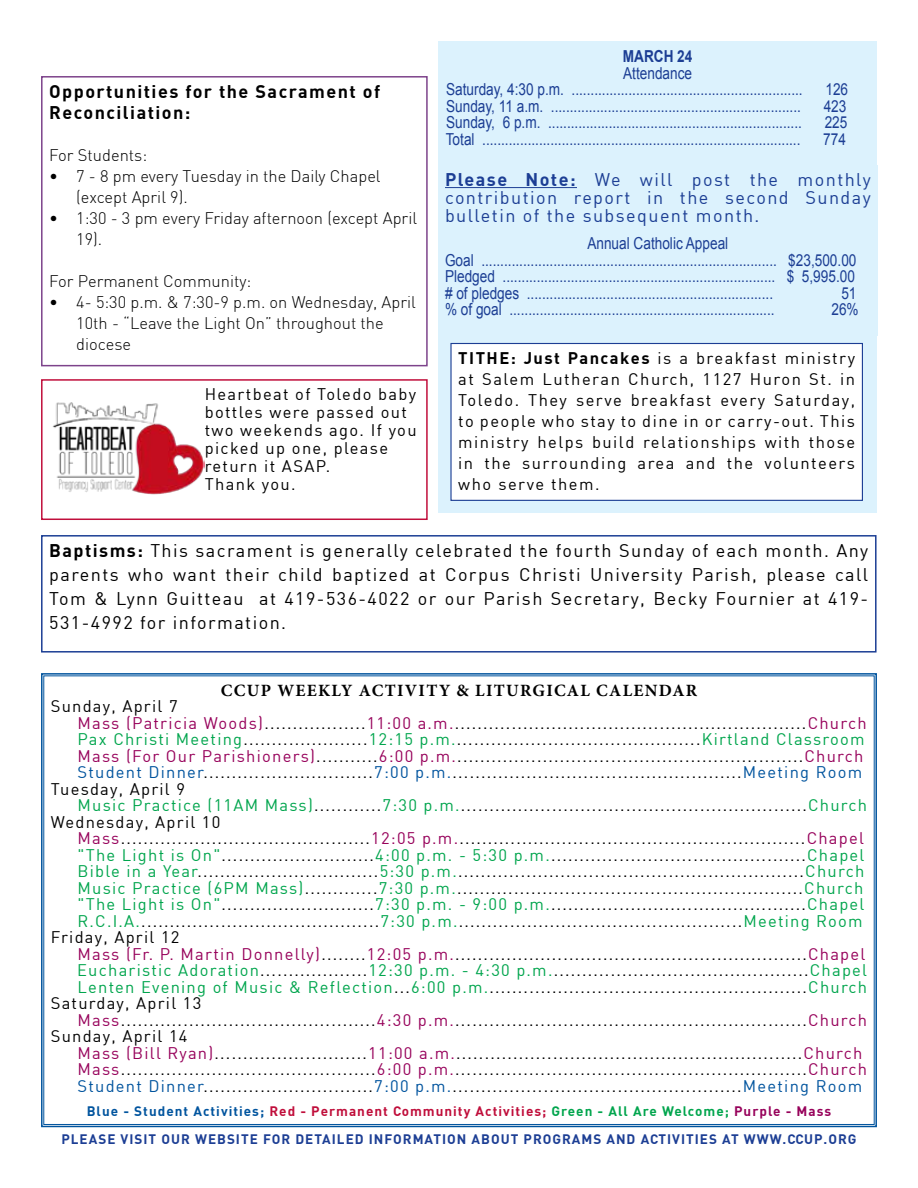
<style>
.page{position:relative;width:918px;height:1188px;background:#fff}
.page>*{position:absolute;margin:0;border:0;box-sizing:border-box;transform-origin:0 0}
.t1{font:18px/24px "DIN";letter-spacing:.08em;color:#000;text-align:justify}
.t2{font:18px/18px "DIN";letter-spacing:.08em;color:#1c3e94;text-align:justify}
.t3{font:700 18px/21px "DIN";letter-spacing:.08em;color:#000}
.t4{font:700 17.25px "Minion Pro";letter-spacing:.075em;color:#000}
.t5{font:16.5px/21px "DIN";letter-spacing:.075em;color:#000;text-align:justify}
.t6{font:16.5px/16.5px "Arial";color:#1c3e94;scale:.83 1}
.t7{font:300 16.5px/21px "DIN";color:#000}
.t8{font:700 16.5px "Arial";color:#1c3e94;scale:.83 1}
.t9{font:700 13.5px "DIN";letter-spacing:.075em;color:#c00e3b}
.t10{font:700 13.5px "DIN";letter-spacing:.075em;color:#1c3e94}
.s1{font-weight:700}
.s2{color:#97025b}
.s3{color:#00a54d}
.s4{color:#00549e}
</style>
<div class="page">
<div style="left:438px;top:230px;width:440px;height:106px;background:#dcf2fd"></div>
<div style="left:438px;top:336px;width:439px;height:177px;background:#dcf2fd"></div>
<div style="left:439px;top:41px;width:438px;height:124px;background:#dcf2fd"></div>
<div style="left:451px;top:343px;width:411px;height:157px;background:#fff"></div>
<div style="left:450px;top:343px;width:413px;height:158px;border:1px solid #1c3e94"></div>
<svg style="left:41px;top:673px;width:836px;height:455px"></svg>
<div style="left:438px;top:165px;width:440px;height:65px;background:#dcf2fd"></div>
<hr style="left:445px;top:187px;width:132px;height:1px;background:#1c3e94">
<div style="left:41px;top:76px;width:387px;height:290px;border:2px solid #7d438b"></div>
<div style="left:41px;top:379px;width:387px;height:141px;border:2px solid #c00e3b"></div>
<div style="left:41px;top:535px;width:836px;height:118px;border:2px solid #1c3e94"></div>
<img style="left:52px;top:402px;width:153px;height:93px">
<p class="t3" style="left:49px;top:81px;width:333px">Opportunities for the Sacrament of<br>Reconciliation:</p>
<p class="t7" style="left:49px;top:145px;width:99px">For Students:</p>
<p class="t7" style="left:76px;top:166px;width:306px;text-indent:-27px">• 7 - 8 pm every Tuesday in the Daily Chapel (except April 9).</p>
<p class="t7" style="left:76px;top:208px;width:342px;text-indent:-27px">• 1:30 - 3 pm every Friday afternoon (except April<br>19).</p>
<p class="t7" style="left:49px;top:271px;width:204px">For Permanent Community:</p>
<p class="t7" style="left:76px;top:292px;width:341px;text-indent:-27px">• 4- 5:30 p.m. &amp; 7:30-9 p.m. on Wednesday, April<br>10th - “Leave the Light On” throughout the diocese</p>
<p class="t5" style="left:205px;top:385px;width:213px;line-height:18px;text-align:left">Heartbeat of Toledo baby bottles were passed out two weekends ago. If you picked up one, please return it ASAP.<br>Thank you.</p>
<p class="t8" style="left:623px;top:46px;width:85px">MARCH 24</p>
<p class="t6" style="left:446px;top:65px;width:431px;text-indent:177px">Attendance<br>Saturday, 4:30 p.m. .............................................................</p>
<p class="t6" style="left:825px;top:81px;width:29px">126</p>
<p class="t6" style="left:446px;top:98px;width:429px">Sunday, 11 a.m. ..................................................................</p>
<p class="t6" style="left:824px;top:98px;width:29px">423</p>
<p class="t6" style="left:446px;top:114px;width:430px">Sunday, 6 p.m. ...................................................................</p>
<p class="t6" style="left:825px;top:114px;width:29px">225</p>
<p class="t6" style="left:446px;top:131px;width:429px">Total ....................................................................................</p>
<p class="t6" style="left:823px;top:131px;width:29px">774</p>
<p class="t2" style="left:445px;top:170px;width:427px"><span class="s1">Please Note:</span> We will post the monthly contribution report in the second Sunday bulletin of the subsequent month.</p>
<p class="t6" style="left:445px;top:235px;width:497px;text-indent:142px">Annual Catholic Appeal<br>Goal .............................................................................. $23,500.00<br>Pledged ........................................................................ $ 5,995.00 # of pledges .................................................................</p>
<p class="t6" style="left:841px;top:285px;width:20px">51</p>
<p class="t6" style="left:445px;top:301px;width:399px">% of goal ......................................................................</p>
<p class="t6" style="left:831px;top:301px;width:34px">26%</p>
<p class="t5" style="left:458px;top:347px;width:398px"><span class="s1">TITHE: Just Pancakes</span> is a breakfast ministry at Salem Lutheran Church, 1127 Huron St. in Toledo. They serve breakfast every Saturday, to people who stay to dine in or carry-out. This ministry helps build relationships with those in the surrounding area and the volunteers who serve them.</p>
<p class="t1" style="left:49px;top:539px;width:821px"><span class="s1">Baptisms:</span> This sacrament is generally celebrated the fourth Sunday of each month. Any parents who want their child baptized at Corpus Christi University Parish, please call Tom &amp; Lynn Guitteau at 419-536-4022 or our Parish Secretary, Becky Fournier at 419- 531-4992 for information.</p>
<p class="t4" style="left:221px;top:678px;width:478px">CCUP WEEKLY ACTIVITY &amp; LITURGICAL CALENDAR</p>
<p class="t5" style="left:51px;top:695px;width:128px">Sunday, April 7</p>
<p class="t5" style="left:78px;top:712px;width:791px"><span class="s2">Mass (Patricia Woods)</span>..................<span class="s2">11:00 a.m.</span>..............................................................<span class="s2">Church</span></p>
<p class="t5" style="left:78px;top:728px;width:789px"><span class="s3">Pax Christi Meeting</span>......................<span class="s3">12:15 p.m.</span>...........................................<span class="s3">Kirtland Classroom</span></p>
<p class="t5" style="left:78px;top:745px;width:788px"><span class="s2">Mass (For Our Parishioners)</span>...........<span class="s2">6:00 p.m.</span>.............................................................<span class="s2">Church</span></p>
<p class="t5" style="left:78px;top:761px;width:786px"><span class="s4">Student Dinner</span>..............................<span class="s4">7:00 p.m.</span>...................................................<span class="s4">Meeting Room</span></p>
<p class="t5" style="left:51px;top:778px;width:136px">Tuesday, April 9</p>
<p class="t5" style="left:78px;top:794px;width:791px"><span class="s3">Music Practice (11AM Mass)</span>............<span class="s3">7:30 p.m.</span>.............................................................<span class="s3">Church</span></p>
<p class="t5" style="left:51px;top:811px;width:171px">Wednesday, April 10</p>
<p class="t5" style="left:78px;top:827px;width:788px"><span class="s2">Mass</span>............................................<span class="s2">12:05 p.m.</span>.............................................................<span class="s2">Chapel</span></p>
<p class="t5" style="left:78px;top:844px;width:788px"><span class="s3">"The Light is On"</span>...........................<span class="s3">4:00 p.m. - 5:30 p.m.</span>.............................................<span class="s3">Chapel</span></p>
<p class="t5" style="left:78px;top:860px;width:788px"><span class="s3">Bible in a Year</span>................................<span class="s3">5:30 p.m.</span>.............................................................<span class="s3">Church</span></p>
<p class="t5" style="left:78px;top:877px;width:787px"><span class="s3">Music Practice (6PM Mass)</span>.............<span class="s3">7:30 p.m.</span>.............................................................<span class="s3">Church</span></p>
<p class="t5" style="left:78px;top:893px;width:788px"><span class="s3">"The Light is On"</span>...........................<span class="s3">7:30 p.m. - 9:00 p.m.</span>.............................................<span class="s3">Chapel</span></p>
<p class="t5" style="left:78px;top:910px;width:787px"><span class="s3">R.C.I.A.</span>..........................................<span class="s3">7:30 p.m.</span>..................................................<span class="s3">Meeting Room</span></p>
<p class="t5" style="left:51px;top:926px;width:130px">Friday, April 12</p>
<p class="t5" style="left:78px;top:943px;width:789px"><span class="s2">Mass (Fr. P. Martin Donnelly)</span>........<span class="s2">12:05 p.m.</span>..............................................................<span class="s2">Chapel</span></p>
<p class="t5" style="left:77px;top:959px;width:792px"><span class="s3">Eucharistic Adoration</span>...................<span class="s3">12:30 p.m. - 4:30 p.m.</span>.............................................<span class="s3">Chapel</span></p>
<p class="t5" style="left:78px;top:976px;width:791px"><span class="s3">Lenten Evening of Music &amp; Reflection</span>...<span class="s3">6:00 p.m.</span>........................................................<span class="s3">Church</span></p>
<p class="t5" style="left:51px;top:992px;width:152px">Saturday, April 13</p>
<p class="t5" style="left:78px;top:1009px;width:791px"><span class="s2">Mass</span>.............................................<span class="s2">4:30 p.m.</span>..............................................................<span class="s2">Church</span></p>
<p class="t5" style="left:51px;top:1025px;width:138px">Sunday, April 14</p>
<p class="t5" style="left:78px;top:1042px;width:786px"><span class="s2">Mass (Bill Ryan)</span>...........................<span class="s2">11:00 a.m.</span>.............................................................<span class="s2">Church</span></p>
<p class="t5" style="left:78px;top:1058px;width:791px"><span class="s2">Mass</span>.............................................<span class="s2">6:00 p.m.</span>..............................................................<span class="s2">Church</span></p>
<p class="t5" style="left:78px;top:1075px;width:786px"><span class="s4">Student Dinner</span>..............................<span class="s4">7:00 p.m.</span>...................................................<span class="s4">Meeting Room</span></p>
<p class="t9" style="left:87px;top:1102px;width:746px"><span class="s4">Blue - Student Activities;</span> Red - Permanent Community Activities; <span class="s3">Green - All Are Welcome;</span> <span class="s2">Purple - Mass</span></p>
<p class="t10" style="left:61px;top:1130px;width:522px">Please visit our website for detailed information about programs</p>
<p class="t10" style="left:606px;top:1130px;width:11px">and</p>
<p class="t10" style="left:641px;top:1130px;width:117px">activities at www</p>
<p class="t10" style="left:783px;top:1130px;width:75px">.ccup.org</p>
</div>
